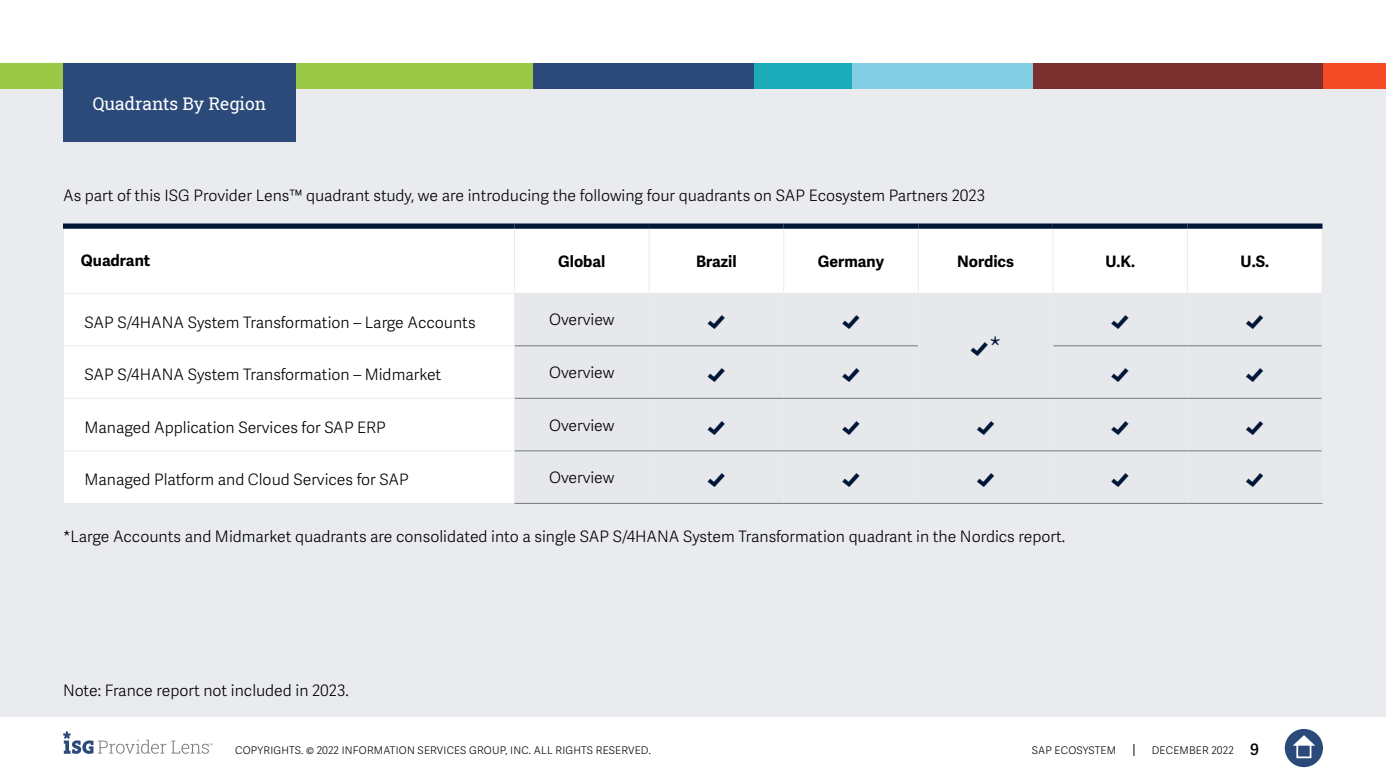
<style>
.page{position:relative;width:1386px;height:780px;background:#fff}
.page>*{position:absolute;margin:0;border:0;box-sizing:border-box;transform-origin:0 0}
.t1{font:300 26.25px "Adelle Sans";color:#001638}
.t2{font:17.5px "Roboto Slab ISG P Regular";color:#fff}
.t3{font:300 15.75px "Adelle Sans";color:#000}
.t4{font:700 15.75px "Adelle Sans";color:#000}
.t5{font:300 10.5px "Adelle Sans";letter-spacing:.02em;color:#000}
.s1{font-weight:600;font-size:15.75px}
</style>
<div class="page">
<svg style="left:1133px;top:744px;width:1px;height:12px"></svg>
<div style="left:1285px;top:729px;width:38px;height:38px;background:#2b4a79;border-radius:50%"></div>
<svg style="left:1293px;top:735px;width:22px;height:10px"></svg>
<div style="left:1296px;top:743px;width:15px;height:15px;border:2px solid #fff"></div>
<svg style="left:63px;top:731px;width:150px;height:23px"></svg>
<div style="left:0;top:63px;width:1386px;height:654px;background:#e9ebee"></div>
<div style="left:0;top:63px;width:533px;height:25px;background:#9bc947"></div>
<div style="left:533px;top:63px;width:223px;height:25px;background:#2b4a79"></div>
<div style="left:850px;top:63px;width:184px;height:25px;background:#84cee3"></div>
<div style="left:1323px;top:63px;width:63px;height:25px;background:#f54a26"></div>
<div style="left:1033px;top:63px;width:290px;height:25px;background:#7a302e"></div>
<div style="left:754px;top:63px;width:98px;height:25px;background:#1cabb9"></div>
<div style="left:63px;top:63px;width:233px;height:79px;background:#2b4a79"></div>
<div style="left:64px;top:229px;width:1258px;height:64px;background:#fff"></div>
<div style="left:64px;top:294px;width:450px;height:209px;background:#fff"></div>
<svg style="left:515px;top:346px;width:807px;height:157px"></svg>
<hr style="left:649px;top:346px;width:1px;height:52px;background:#e9ebee">
<hr style="left:649px;top:399px;width:1px;height:51px;background:#e9ebee">
<hr style="left:649px;top:451px;width:1px;height:52px;background:#e9ebee">
<hr style="left:783px;top:346px;width:1px;height:52px;background:#e9ebee">
<hr style="left:783px;top:399px;width:1px;height:51px;background:#e9ebee">
<hr style="left:783px;top:451px;width:1px;height:52px;background:#e9ebee">
<hr style="left:63px;top:345px;width:451px;height:1px;background:#e9ebee">
<hr style="left:63px;top:398px;width:451px;height:1px;background:#e9ebee">
<hr style="left:918px;top:346px;width:1px;height:52px;background:#e9ebee">
<hr style="left:1052px;top:346px;width:1px;height:52px;background:#e9ebee">
<hr style="left:1187px;top:346px;width:1px;height:52px;background:#e9ebee">
<hr style="left:918px;top:399px;width:1px;height:51px;background:#e9ebee">
<hr style="left:1052px;top:399px;width:1px;height:51px;background:#e9ebee">
<hr style="left:1187px;top:399px;width:1px;height:51px;background:#e9ebee">
<hr style="left:918px;top:451px;width:1px;height:52px;background:#e9ebee">
<hr style="left:1052px;top:451px;width:1px;height:52px;background:#e9ebee">
<hr style="left:1187px;top:451px;width:1px;height:52px;background:#e9ebee">
<hr style="left:63px;top:450px;width:451px;height:1px;background:#e9ebee">
<hr style="left:783px;top:229px;width:1px;height:64px;background:#e9ebee">
<hr style="left:514px;top:229px;width:1px;height:64px;background:#e9ebee">
<hr style="left:649px;top:229px;width:1px;height:64px;background:#e9ebee">
<hr style="left:918px;top:229px;width:1px;height:64px;background:#e9ebee">
<hr style="left:1052px;top:229px;width:1px;height:64px;background:#e9ebee">
<hr style="left:1187px;top:229px;width:1px;height:64px;background:#e9ebee">
<hr style="left:515px;top:345px;width:134px;height:1px;background:#75787b">
<hr style="left:649px;top:345px;width:135px;height:1px;background:#75787b">
<hr style="left:784px;top:345px;width:134px;height:1px;background:#75787b">
<hr style="left:1053px;top:345px;width:134px;height:1px;background:#75787b">
<hr style="left:1187px;top:345px;width:135px;height:1px;background:#75787b">
<hr style="left:515px;top:398px;width:134px;height:1px;background:#75787b">
<hr style="left:649px;top:398px;width:135px;height:1px;background:#75787b">
<hr style="left:784px;top:398px;width:134px;height:1px;background:#75787b">
<hr style="left:918px;top:398px;width:135px;height:1px;background:#75787b">
<hr style="left:1053px;top:398px;width:134px;height:1px;background:#75787b">
<hr style="left:1187px;top:398px;width:135px;height:1px;background:#75787b">
<hr style="left:515px;top:450px;width:134px;height:1px;background:#75787b">
<hr style="left:649px;top:450px;width:135px;height:1px;background:#75787b">
<hr style="left:784px;top:450px;width:134px;height:1px;background:#75787b">
<hr style="left:918px;top:450px;width:135px;height:1px;background:#75787b">
<hr style="left:1053px;top:450px;width:134px;height:1px;background:#75787b">
<hr style="left:1187px;top:450px;width:135px;height:1px;background:#75787b">
<hr style="left:514px;top:503px;width:135px;height:1px;background:#75787b">
<hr style="left:649px;top:503px;width:135px;height:1px;background:#75787b">
<hr style="left:784px;top:503px;width:134px;height:1px;background:#75787b">
<hr style="left:918px;top:503px;width:135px;height:1px;background:#75787b">
<hr style="left:1053px;top:503px;width:134px;height:1px;background:#75787b">
<hr style="left:1187px;top:503px;width:135px;height:1px;background:#75787b">
<div style="left:63px;top:223px;width:451px;height:6px;background:#001638"></div>
<div style="left:514px;top:223px;width:135px;height:6px;background:#001638"></div>
<div style="left:649px;top:223px;width:135px;height:6px;background:#001638"></div>
<div style="left:784px;top:223px;width:134px;height:6px;background:#001638"></div>
<div style="left:918px;top:223px;width:135px;height:6px;background:#001638"></div>
<div style="left:1053px;top:223px;width:134px;height:6px;background:#001638"></div>
<div style="left:1187px;top:223px;width:135px;height:6px;background:#001638"></div>
<p class="t2" style="left:93px;top:91px;width:175px">Quadrants By Region</p>
<p class="t3" style="left:63px;top:186px;width:924px">As part of this ISG Provider Lens™ quadrant study, we are introducing the following four quadrants on SAP Ecosystem Partners 2023</p>
<p class="t4" style="left:81px;top:250px;width:71px">Quadrant</p>
<p class="t4" style="left:558px;top:252px;width:49px">Global</p>
<p class="t4" style="left:696px;top:252px;width:42px">Brazil</p>
<p class="t4" style="left:818px;top:252px;width:68px">Germany</p>
<p class="t4" style="left:957px;top:252px;width:59px">Nordics</p>
<p class="t4" style="left:1105px;top:252px;width:31px">U.K.</p>
<p class="t4" style="left:1241px;top:252px;width:30px">U.S.</p>
<p class="t3" style="left:84px;top:313px;width:393px">SAP S/4HANA System Transformation – Large Accounts</p>
<p class="t3" style="left:549px;top:310px;width:67px">Overview</p>
<h1 class="t1" style="left:707px;top:305px;width:21px">f</h1>
<h1 class="t1" style="left:841px;top:305px;width:21px">f</h1>
<h1 class="t1" style="left:970px;top:331px;width:34px">f*</h1>
<h1 class="t1" style="left:1110px;top:305px;width:21px">f</h1>
<h1 class="t1" style="left:1245px;top:305px;width:21px">f</h1>
<p class="t3" style="left:84px;top:366px;width:358px">SAP S/4HANA System Transformation – Midmarket</p>
<p class="t3" style="left:549px;top:363px;width:67px">Overview</p>
<h1 class="t1" style="left:707px;top:357px;width:21px">f</h1>
<h1 class="t1" style="left:841px;top:357px;width:21px">f</h1>
<h1 class="t1" style="left:1110px;top:357px;width:21px">f</h1>
<h1 class="t1" style="left:1245px;top:357px;width:21px">f</h1>
<p class="t3" style="left:84px;top:418px;width:303px">Managed Application Services for SAP ERP</p>
<p class="t3" style="left:549px;top:416px;width:67px">Overview</p>
<h1 class="t1" style="left:707px;top:410px;width:21px">f</h1>
<h1 class="t1" style="left:841px;top:410px;width:21px">f</h1>
<h1 class="t1" style="left:976px;top:410px;width:21px">f</h1>
<h1 class="t1" style="left:1110px;top:410px;width:21px">f</h1>
<h1 class="t1" style="left:1245px;top:410px;width:21px">f</h1>
<p class="t3" style="left:84px;top:471px;width:326px">Managed Platform and Cloud Services for SAP</p>
<p class="t3" style="left:549px;top:468px;width:67px">Overview</p>
<h1 class="t1" style="left:707px;top:462px;width:21px">f</h1>
<h1 class="t1" style="left:841px;top:462px;width:21px">f</h1>
<h1 class="t1" style="left:976px;top:462px;width:21px">f</h1>
<h1 class="t1" style="left:1110px;top:462px;width:21px">f</h1>
<h1 class="t1" style="left:1245px;top:462px;width:21px">f</h1>
<p class="t3" style="left:63px;top:527px;width:1004px">*Large Accounts and Midmarket quadrants are consolidated into a single SAP S/4HANA System Transformation quadrant in the Nordics report.</p>
<p class="t3" style="left:63px;top:681px;width:287px">Note: France report not included in 2023.</p>
<p class="t5" style="left:235px;top:744px;width:417px">COPYRIGHTS. © 2022 INFORMATION SERVICES GROUP, INC. ALL RIGHTS RESERVED.</p>
<p class="t5" style="left:1032px;top:744px;width:86px">SAP ECOSYSTEM</p>
<p class="t5" style="left:1152px;top:744px;width:109px">DECEMBER 2022 <span class="s1">9</span></p>
</div>
